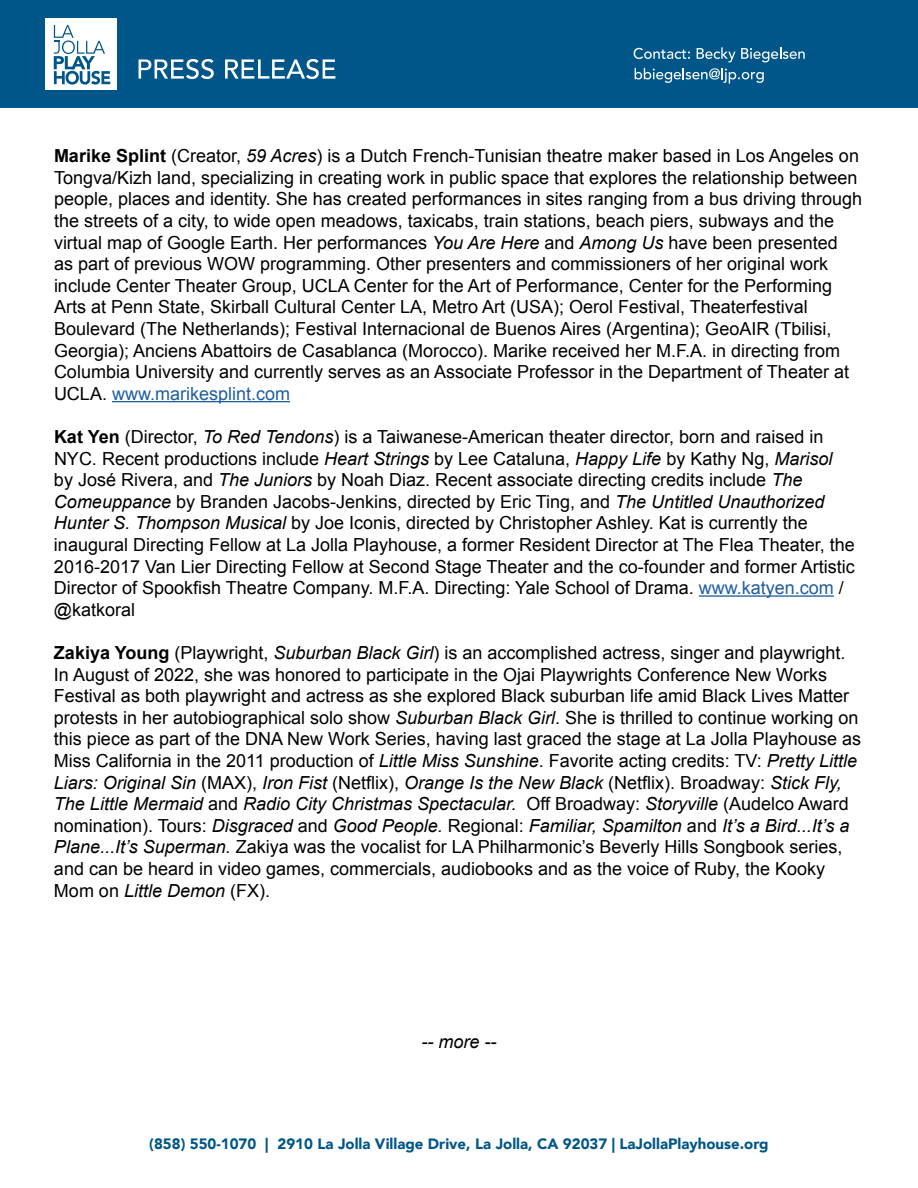
<style>
.page{position:relative;width:918px;height:1188px;background:#fff}
.page>*{position:absolute;margin:0;border:0;box-sizing:border-box;transform-origin:0 0}
.t1{font:18px/21.6px "Arial";color:#000}
.t2{font:italic 18px "Arial";color:#000}
.t3{font:900 15px "Avenir";color:#005688}
.s1{font-weight:700}
.s2{font-style:italic}
.s3{color:#215e9e}
</style>
<div class="page">
<div style="left:0;top:0;width:918px;height:107px;background:#005688"></div>
<svg style="left:139px;top:59px;width:75px;height:20px"></svg>
<svg style="left:225px;top:59px;width:110px;height:20px"></svg>
<svg style="left:634px;top:48px;width:56px;height:11px"></svg>
<svg style="left:697px;top:47px;width:38px;height:15px"></svg>
<svg style="left:741px;top:47px;width:64px;height:15px"></svg>
<svg style="left:635px;top:68px;width:129px;height:16px"></svg>
<div style="left:45px;top:19px;width:72px;height:71px;background:#fff"></div>
<svg style="left:54px;top:25px;width:56px;height:60px"></svg>
<hr style="left:112px;top:401px;width:178px;height:1px;background:#215e9e">
<hr style="left:699px;top:595px;width:135px;height:2px;background:#215e9e">
<p class="t1" style="left:54px;top:145px;width:810px"><span class="s1">Marike Splint</span> (Creator, <span class="s2">59 Acres</span>) is a Dutch French-Tunisian theatre maker based in Los Angeles on Tongva/Kizh land, specializing in creating work in public space that explores the relationship between people, places and identity. She has created performances in sites ranging from a bus driving through the streets of a city, to wide open meadows, taxicabs, train stations, beach piers, subways and the virtual map of Google Earth. Her performances <span class="s2">You Are Here</span> and <span class="s2">Among Us</span> have been presented<br>as part of previous WOW programming. Other presenters and commissioners of her original work include Center Theater Group, UCLA Center for the Art of Performance, Center for the Performing Arts at Penn State, Skirball Cultural Center LA, Metro Art (USA); Oerol Festival, Theaterfestival Boulevard (The Netherlands); Festival Internacional de Buenos Aires (Argentina); GeoAIR (Tbilisi, Georgia); Anciens Abattoirs de Casablanca (Morocco). Marike received her M.F.A. in directing from Columbia University and currently serves as an Associate Professor in the Department of Theater at UCLA. <span class="s3">www.marikesplint.com</span></p>
<p class="t1" style="left:54px;top:426px;width:802px"><span class="s1">Kat Yen</span> (Director, <span class="s2">To Red Tendons</span>) is a Taiwanese-American theater director, born and raised in NYC. Recent productions include <span class="s2">Heart Strings</span> by Lee Cataluna, <span class="s2">Happy Life</span> by Kathy Ng, <span class="s2">Marisol </span>by José Rivera, and <span class="s2">The Juniors</span> by Noah Diaz. Recent associate directing credits include <span class="s2">The Comeuppance</span> by Branden Jacobs-Jenkins, directed by Eric Ting, and <span class="s2">The Untitled Unauthorized Hunter S. Thompson Musical</span> by Joe Iconis, directed by Christopher Ashley. Kat is currently the inaugural Directing Fellow at La Jolla Playhouse, a former Resident Director at The Flea Theater, the 2016-2017 Van Lier Directing Fellow at Second Stage Theater and the co-founder and former Artistic Director of Spookfish Theatre Company. M.F.A. Directing: Yale School of Drama. <span class="s3">www.katyen.com</span> / @katkoral</p>
<p class="t1" style="left:54px;top:642px;width:809px"><span class="s1">Zakiya Young</span> (Playwright, <span class="s2">Suburban Black Girl</span>) is an accomplished actress, singer and playwright.<br>In August of 2022, she was honored to participate in the Ojai Playwrights Conference New Works Festival as both playwright and actress as she explored Black suburban life amid Black Lives Matter protests in her autobiographical solo show <span class="s2">Suburban Black Girl</span>. She is thrilled to continue working on this piece as part of the DNA New Work Series, having last graced the stage at La Jolla Playhouse as Miss California in the 2011 production of <span class="s2">Little Miss Sunshine</span>. Favorite acting credits: TV: <span class="s2">Pretty Little Liars: Original Sin</span> (MAX), <span class="s2">Iron Fist</span> (Netflix), <span class="s2">Orange Is the New Black</span> (Netflix). Broadway: <span class="s2">Stick Fly, The Little Mermaid</span> and <span class="s2">Radio City Christmas Spectacular.</span> Off Broadway: <span class="s2">Storyville</span> (Audelco Award nomination). Tours: <span class="s2">Disgraced</span> and <span class="s2">Good People.</span> Regional: <span class="s2">Familiar, Spamilton</span> and <span class="s2">It’s a Bird...It’s a Plane...It’s Superman.</span> Zakiya was the vocalist for LA Philharmonic’s Beverly Hills Songbook series, and can be heard in video games, commercials, audiobooks and as the voice of Ruby, the Kooky Mom on <span class="s2">Little Demon</span> (FX).</p>
<p class="t2" style="left:422px;top:1030px;width:76px">-- more --</p>
<p class="t3" style="left:149px;top:1131px;width:621px">(858) 550-1070 | 2910 La Jolla Village Drive, La Jolla, CA 92037 | LaJollaPlayhouse.org</p>
</div>
